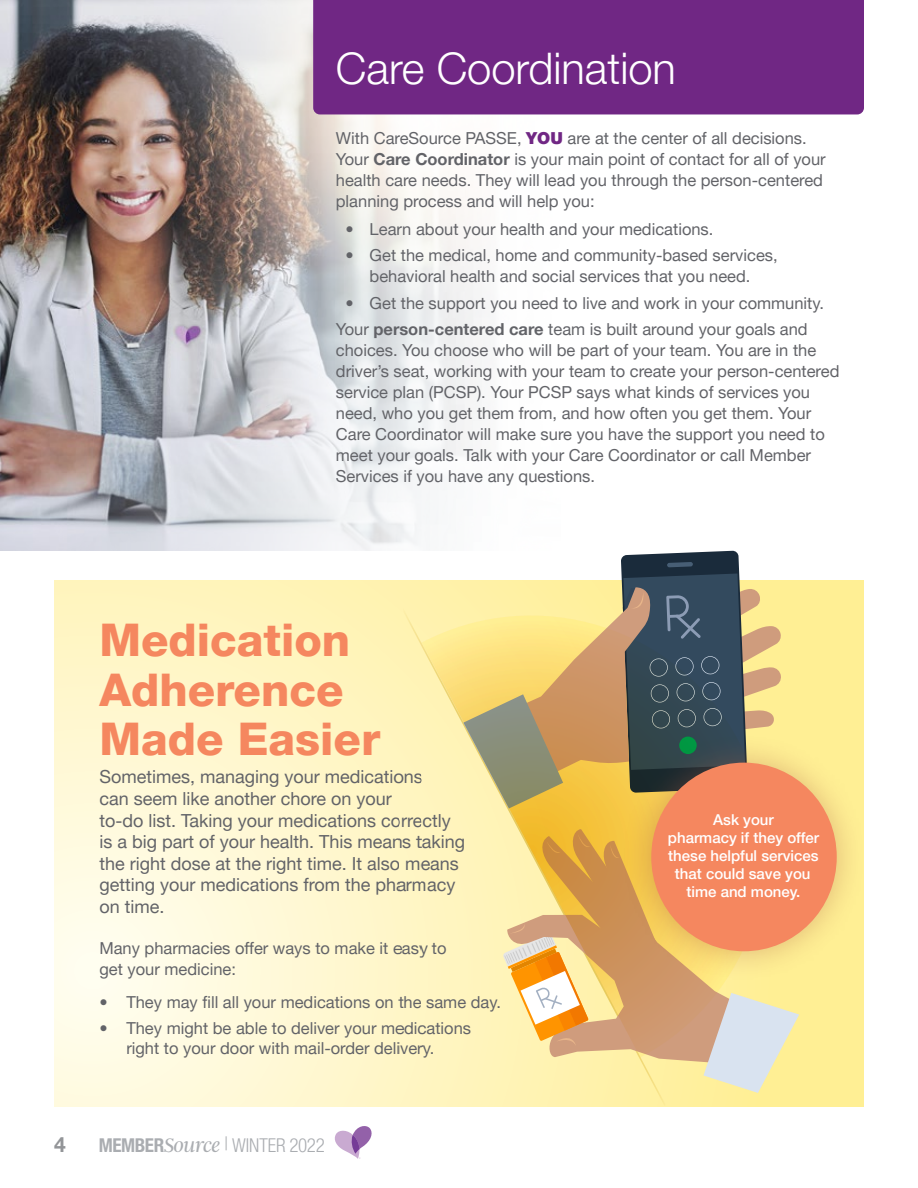
<style>
.page{position:relative;width:918px;height:1188px;background:#fff}
.page>*{position:absolute;margin:0;border:0;box-sizing:border-box;transform-origin:0 0}
.t1{font:800 45px/49.5px "Helvetica Neue LT Pro";color:#f5875f}
.t2{font:300 43.5px "Helvetica Neue LT Pro";color:#fff}
.t3{font:700 21px "Helvetica Neue LT Pro";color:#939598}
.t4{font:300 condensed 19.05px "Helvetica Neue LT Pro";letter-spacing:-.01em;color:#aaadb1}
.t5{font:18px/21.6px "Helvetica Neue LT Pro";color:#626368}
.t6{font:16.5px/21px "Helvetica Neue LT Pro";color:#626368}
.t7{font:500 15px/18px "Helvetica Neue LT Pro";color:#fff;text-align:center}
.s1{font-weight:900;color:#702784}
.s2{font-weight:700}
.s3{font-family:"Argent CF";font-style:italic;font-stretch:normal;font-size:21.45px}
</style>
<div class="page">
<hr style="left:917px;top:779px;width:1px;height:76px;background:#702784">
<svg style="left:54px;top:580px;width:810px;height:527px"></svg>
<svg style="left:399px;top:604px;width:268px;height:503px"></svg>
<svg style="left:463px;top:551px;width:319px;height:31px"></svg>
<svg style="left:422px;top:582px;width:377px;height:475px"></svg>
<div style="left:622px;top:733px;width:244px;height:248px;background:#aa5d41;opacity:.4"></div>
<div style="left:651px;top:763px;width:186px;height:188px;background:#f5875f;border-radius:50%"></div>
<svg style="left:503px;top:829px;width:296px;height:264px"></svg>
<img style="left:0;top:0;width:561px;height:551px">
<div style="left:313px;top:0;width:551px;height:114px;background:#702784"></div>
<svg style="left:335px;top:1126px;width:37px;height:33px"></svg>
<h2 class="t2" style="left:336px;top:42px;width:342px">Care Coordination</h2>
<p class="t6" style="left:336px;top:127px;width:491px">With CareSource PASSE, <span class="s1">YOU</span> are at the center of all decisions.<br>Your <span class="s2">Care Coordinator</span> is your main point of contact for all of your health care needs. They will lead you through the person-centered planning process and will help you:</p>
<p class="t6" style="left:346px;top:218px;width:369px">• Learn about your health and your medications.</p>
<p class="t6" style="left:346px;top:245px;width:434px;text-align:center">• Get the medical, home and community-based services, behavioral health and social services that you need.</p>
<p class="t6" style="left:346px;top:292px;width:480px">• Get the support you need to live and work in your community.</p>
<p class="t6" style="left:336px;top:318px;width:505px">Your <span class="s2">person-centered care</span> team is built around your goals and choices. You choose who will be part of your team. You are in the driver’s seat, working with your team to create your person-centered service plan (PCSP). Your PCSP says what kinds of services you need, who you get them from, and how often you get them. Your Care Coordinator will make sure you have the support you need to meet your goals. Talk with your Care Coordinator or call Member Services if you have any questions.</p>
<h3 class="t1" style="left:99px;top:615px;width:282px">Medication<br>Adherence<br>Made Easier</h3>
<p class="t5" style="left:99px;top:766px;width:367px">Sometimes, managing your medications<br>can seem like another chore on your<br>to-do list. Taking your medications correctly is a big part of your health. This means taking the right dose at the right time. It also means getting your medications from the pharmacy on time.</p>
<p class="t6" style="left:99px;top:938px;width:349px;line-height:20.5px">Many pharmacies offer ways to make it easy to get your medicine:</p>
<p class="t6" style="left:99px;top:991px;width:403px">• They may fill all your medications on the same day.</p>
<p class="t6" style="left:99px;top:1018px;width:373px;line-height:19.8px;text-align:center">• They might be able to deliver your medications right to your door with mail-order delivery.</p>
<p class="t3" style="left:54px;top:1132px;width:13px">4</p>
<p class="t4" style="left:99px;top:1134px;width:228px"><span class="s2">MEMBER</span><span class="s3">Source</span> | WINTER 2022</p>
<p class="t7" style="left:668px;top:810px;width:153px">Ask your<br>pharmacy if they offer these helpful services that could save you time and money.</p>
</div>
